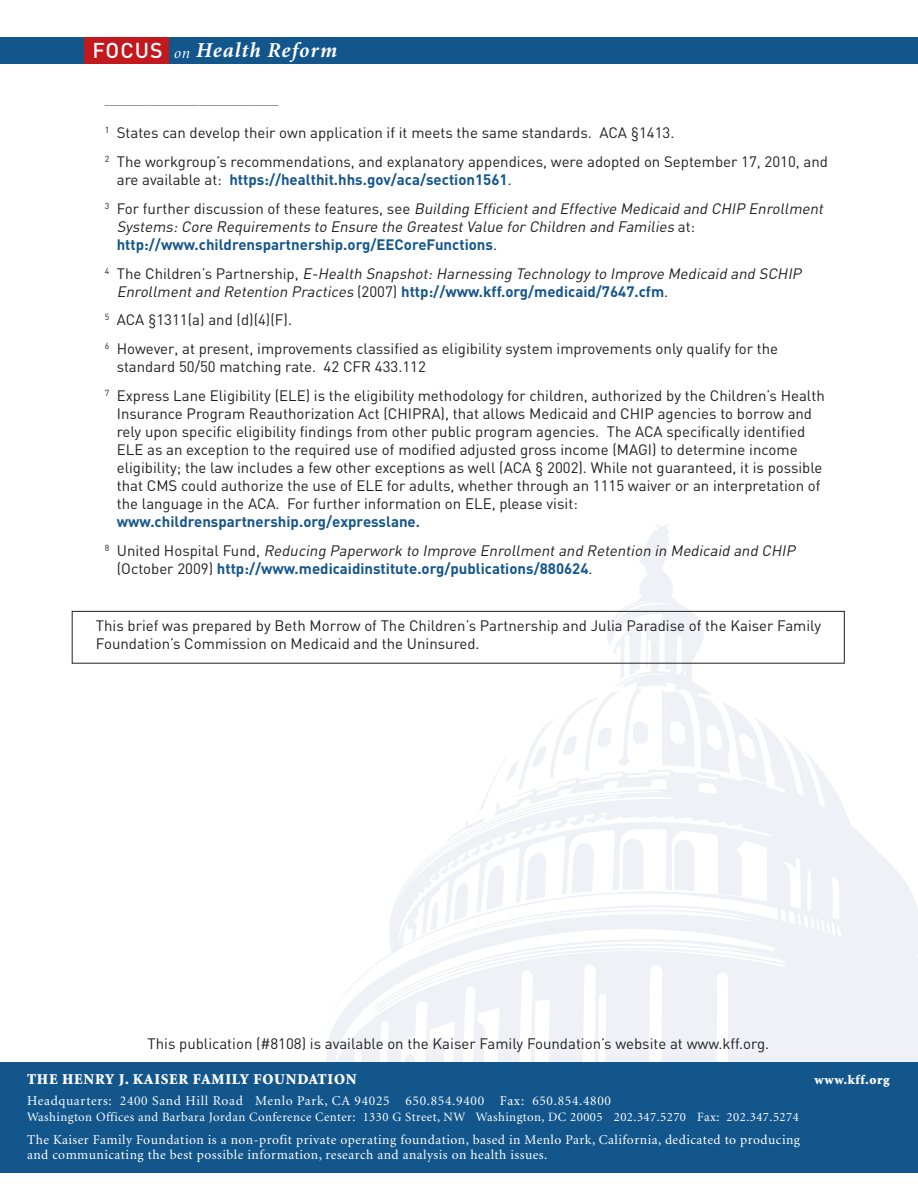
<style>
.page{position:relative;width:918px;height:1188px;background:#fff}
.page>*{position:absolute;margin:0;border:0;box-sizing:border-box;transform-origin:0 0}
.t1{font:500 36px "DIN";letter-spacing:.05em;color:#fff}
.t2{font:italic 700 21.3px "Minion";letter-spacing:.05em;color:#fff}
.RESOURCES{font:15px/18px "DIN";color:#231f20}
.RESOURCES-2{font:italic 15px/18px "DIN";color:#231f20}
.BODY_text{font:15px "DIN";color:#231f20}
.t3{font:900 15px "Minion";letter-spacing:.05em;color:#fff}
.t4{font:13.5px/15px "Minion";letter-spacing:.035em;color:#fff}
.t5{font:900 13.2px "Minion";letter-spacing:.05em;color:#fff}
.t6{font:12.75px "Minion";letter-spacing:.035em;color:#fff}
.RESOURCES-3{font:8.7px "DIN";color:#231f20}
.s1{font-family:"DIN";font-weight:500;font-style:normal}
.s2{font-family:"Minion Display";font-weight:400;font-size:15.9px}
.s3{font-weight:700;color:#15568c}
.s4{font-style:normal}
.s5{font-weight:700;font-style:normal;color:#15568c}
</style>
<div class="page">
<svg style="left:876px;top:851px;width:34px;height:40px"></svg>
<svg style="left:327px;top:891px;width:591px;height:171px;fill:#f0f1f6"></svg>
<svg style="left:363px;top:525px;width:513px;height:496px"></svg>
<div style="left:0;top:38px;width:918px;height:26px;background:#12568c"></div>
<div style="left:84px;top:38px;width:85px;height:26px;background:#c2191f"></div>
<div style="left:0;top:1062px;width:918px;height:110px;background:#12568c"></div>
<div style="left:72px;top:611px;width:772px;height:52px;border:1px solid #231f20"></div>
<p class="t2" style="left:92px;top:40px;width:246px"><span class="s1">FOCUS</span> <span class="s2">on</span> Health Reform</p>
<p class="t1" style="left:155px;top:42px;width:120px">FOCUS</p>
<p class="RESOURCES-3" style="left:105px;top:96px;width:175px">_____________________________________</p>
<p class="RESOURCES" style="left:105px;top:124px;width:571px"><sup>1</sup> States can develop their own application if it meets the same standards. ACA §1413.</p>
<p class="RESOURCES" style="left:117px;top:152px;width:713px;text-indent:-12px"><sup>2</sup> The workgroup’s recommendations, and explanatory appendices, were adopted on September 17, 2010, and are available at: <span class="s3">https://healthit.hhs.gov/aca/section1561</span>.</p>
<p class="RESOURCES-2" style="left:117px;top:199px;width:711px;text-indent:-12px"><sup>3</sup> <span class="s4">Fo r f u rt h e r d i s c u ss i o n o f t h e s e fe a t u re s , s e e</span> Building Efficientand Effective Medicaid and CHIP Enrollment<br>Systems:Core Requirements to Ensure the GreatestValue for Children and Families <span class="s4">a t : </span><span class="s5">http://www.childrenspartnership.org/EECoreFunctions</span><span class="s4">.</span></p>
<p class="RESOURCES-2" style="left:117px;top:264px;width:689px;text-indent:-12px"><sup>4</sup> <span class="s4">T h e C h i l d re n ’s P a rt n e rs h i p ,</span> E-Health Snapshot:Harnessing Technology to Improve Medicaid and SCHIP<br>Enrollmentand Retention Practices <span class="s4">(2007)</span> <span class="s5">http://www.kff.org/medicaid/7647.cfm</span><span class="s4">.</span></p>
<p class="RESOURCES" style="left:105px;top:311px;width:189px"><sup>5</sup> ACA §1311(a) and (d)(4)(F).</p>
<p class="RESOURCES" style="left:117px;top:340px;width:663px;text-indent:-12px"><sup>6</sup> However, at present, improvements classified as eligibility system improvements only qualify for the standard 50/50 matching rate. 42 CFR 433.112</p>
<p class="RESOURCES" style="left:117px;top:386px;width:710px;text-indent:-12px"><sup>7</sup> Express Lane Eligibility (ELE) is the eligibility methodology for children, authorized by the Children’s Health Insurance Program Reauthorization Act (CHIPRA), that allows Medicaid and CHIP agencies to borrow and rely upon specific eligibility findings from other public program agencies. The ACA specifically identified ELE as an exception to the required use of modified adjusted gross income (MAGI) to determine income eligibility; the law includes a few other exceptions as well (ACA § 2002). While not guaranteed, it is possible that CMS could authorize the use of ELE for adults, whether through an 1115 waiver or an interpretation of the language in the ACA. For further information on ELE, please visit: <span class="s3">www.childrenspartnership.org/expresslane.</span></p>
<p class="RESOURCES-2" style="left:117px;top:541px;width:683px;text-indent:-12px"><sup>8</sup> <span class="s4">U n i t e d H o s p i t a l F u n d ,</span> Reducing Paperwork to Improve Enrollmentand Retention in Medicaid and CHIP <span class="s4">(October 2009)</span> <span class="s5">http://www.medicaidinstitute.org/publications/880624</span><span class="s4">.</span></p>
<p class="RESOURCES" style="left:96px;top:617px;width:727px">This brief was prepared by Beth Morrow of The Children’s Partnership and Julia Paradise of the Kaiser Family<br>Foundation’s Commission on Medicaid and the Uninsured.</p>
<p class="BODY_text" style="left:148px;top:1034px;width:623px">This publication (#8108) is available on the Kaiser Family Foundation’s website at www.kff.org.</p>
<p class="t3" style="left:27px;top:1072px;width:331px">THE HENRY J. KAISER FAMILY FOUNDATION</p>
<p class="t5" style="left:814px;top:1074px;width:77px">www.kff.org</p>
<p class="t4" style="left:27px;top:1094px;width:586px">Headquarters: 2400 Sand Hill Road Menlo Park, CA 94025 650.854.9400 Fax: 650.854.4800</p>
<p class="t6" style="left:27px;top:1111px;width:773px">Washington Offices and Barbara Jordan Conference Center: 1330 G Street, NW Washington, DC 20005 202.347.5270 Fax: 202.347.5274</p>
<p class="t4" style="left:27px;top:1133px;width:775px">The Kaiser Family Foundation is a non-profit private operating foundation, based in Menlo Park, California, dedicated to producing and communicating the best possible information, research and analysis on health issues.</p>
</div>
